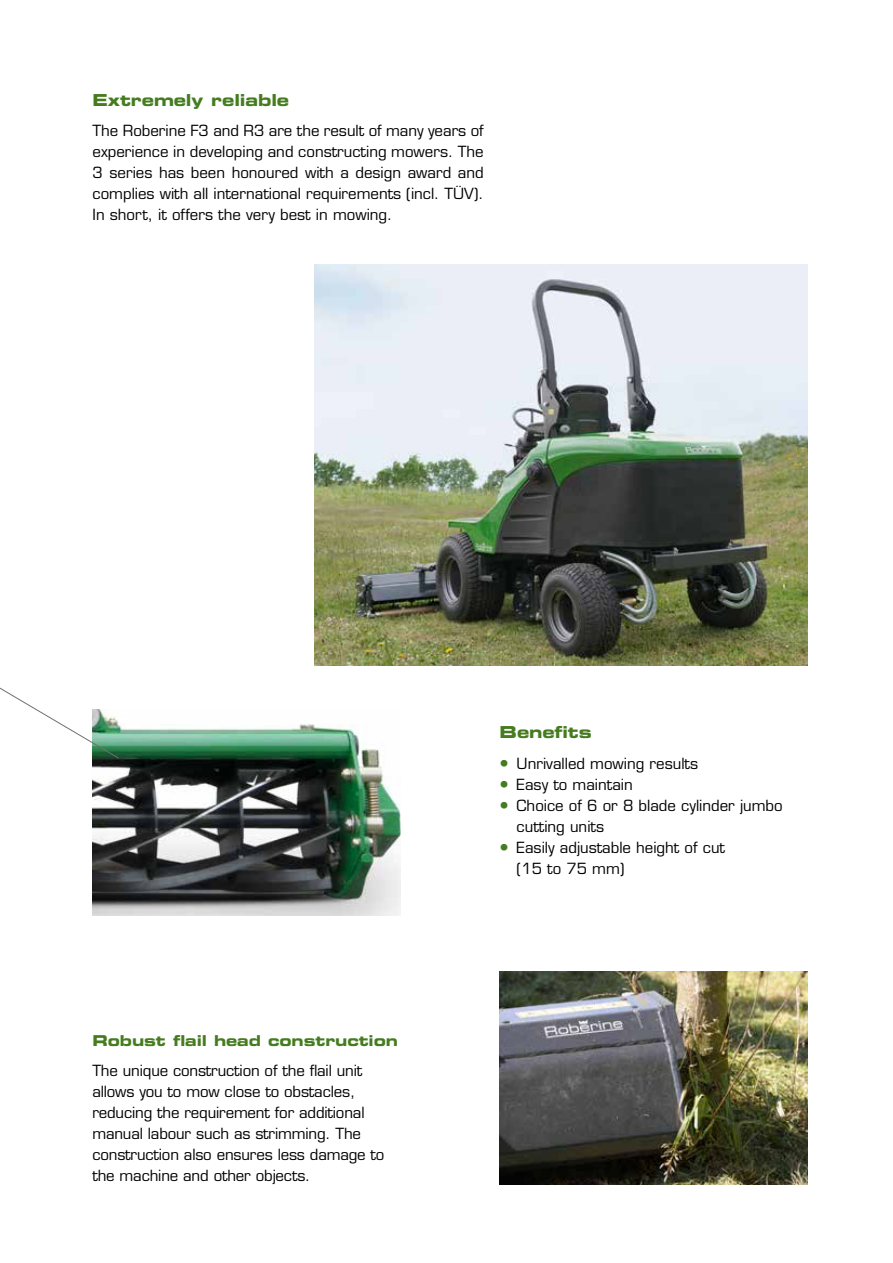
<style>
.page{position:relative;width:893px;height:1263px;background:#fff}
.page>*{position:absolute;margin:0;border:0;box-sizing:border-box;transform-origin:0 0}
.t1{font:16.5px "Eurostile LT Std Bold Ex 2";letter-spacing:-.005em;color:#457c1f}
.t2{font:15px/21px "Eurostile LT Std";letter-spacing:-.01em;color:#000}
.t3{font:15px "Eurostile LT Std Bold Ex 2";letter-spacing:-.005em;color:#457c1f}
.s1{font-size:18px;color:#457c1f}
</style>
<div class="page">
<img style="left:92px;top:724px;width:309px;height:192px">
<img style="left:315px;top:264px;width:493px;height:401px">
<img style="left:500px;top:971px;width:308px;height:213px">
<svg style="left:0;top:687px;width:119px;height:72px"></svg>
<p class="t1" style="left:93px;top:88px;width:198px">Extremely reliable</p>
<p class="t2" style="left:93px;top:120px;width:393px;text-align:justify">The Roberine F3 and R3 are the result of many years of experience in developing and constructing mowers. The 3 series has been honoured with a design award and complies with all international requirements (incl. TÜV).<br>In short, it offers the very best in mowing.</p>
<p class="t3" style="left:92px;top:1030px;width:307px">Robust flail head construction</p>
<p class="t2" style="left:92px;top:1060px;width:294px">The unique construction of the flail unit allows you to mow close to obstacles, reducing the requirement for additional manual labour such as strimming. The construction also ensures less damage to the machine and other objects.</p>
<p class="t1" style="left:500px;top:721px;width:94px">Benefits</p>
<p class="t2" style="left:500px;top:753px;width:200px"><span class="s1">•</span> Unrivalled mowing results</p>
<p class="t2" style="left:500px;top:774px;width:135px"><span class="s1">•</span> Easy to maintain</p>
<p class="t2" style="left:517px;top:795px;width:267px;text-indent:-17px"><span class="s1">•</span> Choice of 6 or 8 blade cylinder jumbo cutting units</p>
<p class="t2" style="left:517px;top:837px;width:210px;text-indent:-17px"><span class="s1">•</span> Easily adjustable height of cut (15 to 75 mm)</p>
</div>
